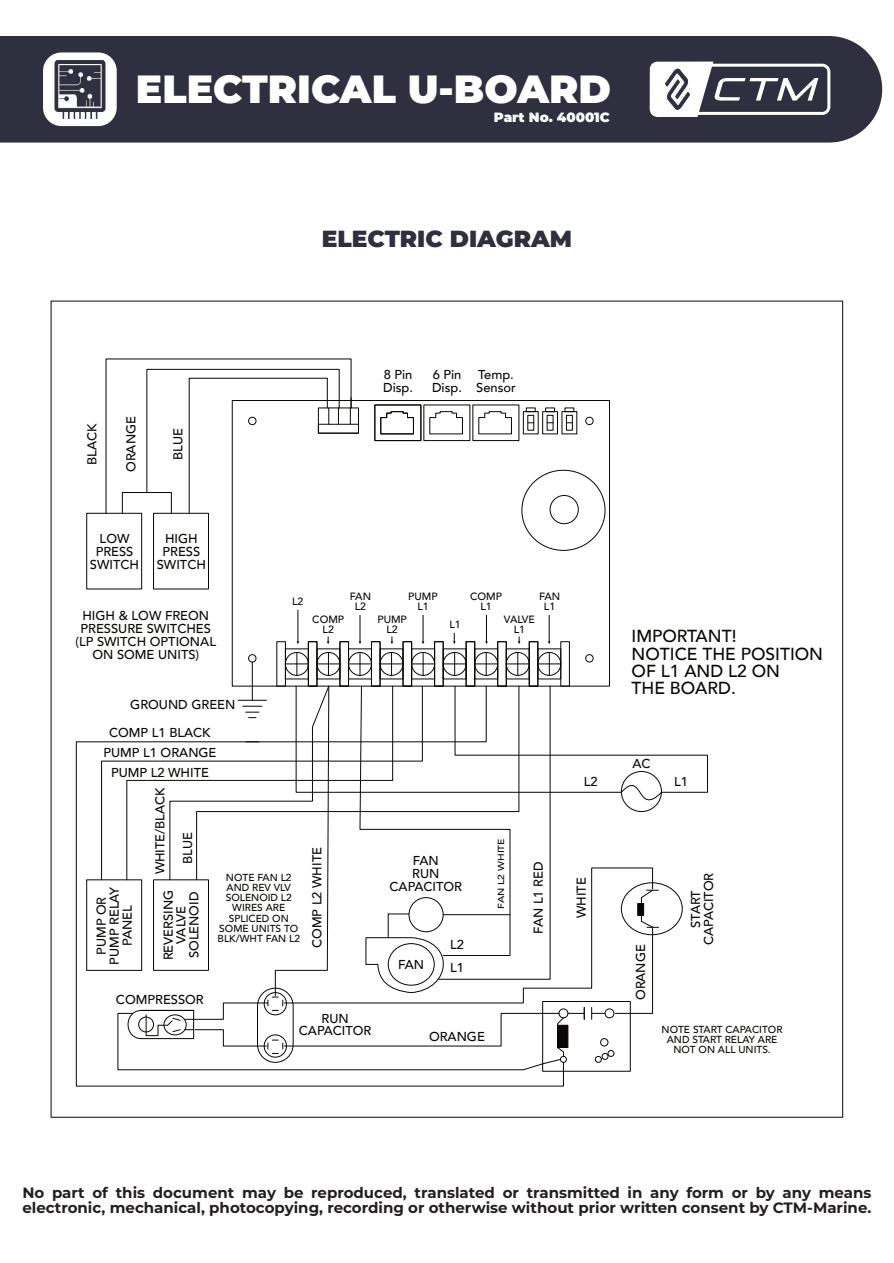
<style>
.page{position:relative;width:894px;height:1263px;background:#fff}
.page>*{position:absolute;margin:0;border:0;box-sizing:border-box;transform-origin:0 0}
.t1{font:900 39.3px "Montserrat";color:#fff}
.t2{font:900 23.25px "Montserrat";color:#2e303f}
.t3{font:500 17.4px/17.4px "Avenir";color:#080704}
.t4{font:700 15px/15px "Montserrat";color:#231f20}
.t5{font:900 13.5px "Montserrat";color:#fff}
.t6{font:500 12.9px/12.9px "Avenir";color:#080704;text-align:center}
.t7{font:500 10.5px/10.5px "Avenir";color:#080704;text-align:center}
.t8{font:500 10.2px/10.2px "Avenir";color:#080704;text-align:center}
.t9{font:500 8.85px "Avenir";color:#080704;scale:1.18 1}
</style>
<div class="page">
<div style="left:0;top:36px;width:881px;height:107px;background:#2e303f"></div>
<div style="left:690px;top:64px;width:140px;height:51px;border:3px solid #fff;border-radius:7px"></div>
<svg style="left:649px;top:62px;width:169px;height:55px"></svg>
<img style="left:43px;top:52px;width:74px;height:74px">
<div style="left:604px;top:1009px;width:10px;height:9px;border:1px solid #080704;border-radius:50%"></div>
<div style="left:600px;top:1038px;width:8px;height:8px;border:1px solid #080704;border-radius:50%"></div>
<div style="left:595px;top:1056px;width:6px;height:7px;border:1px solid #080704;border-radius:50%"></div>
<div style="left:601px;top:1053px;width:7px;height:7px;border:1px solid #080704;border-radius:50%"></div>
<div style="left:607px;top:1050px;width:7px;height:7px;border:1px solid #080704;border-radius:50%"></div>
<div style="left:86px;top:513px;width:56px;height:76px;border:1px solid #080704"></div>
<div style="left:153px;top:513px;width:56px;height:76px;border:1px solid #080704"></div>
<div style="left:285px;top:652px;width:23px;height:24px;border:1px solid #080704;border-radius:50%"></div>
<svg style="left:285px;top:652px;width:23px;height:23px"></svg>
<div style="left:316px;top:652px;width:24px;height:24px;border:1px solid #080704;border-radius:50%"></div>
<div style="left:308px;top:641px;width:9px;height:45px;border:1px solid #080704"></div>
<svg style="left:317px;top:652px;width:22px;height:23px"></svg>
<div style="left:348px;top:652px;width:23px;height:24px;border:1px solid #080704;border-radius:50%"></div>
<div style="left:339px;top:641px;width:10px;height:45px;border:1px solid #080704"></div>
<svg style="left:348px;top:652px;width:23px;height:23px"></svg>
<div style="left:379px;top:652px;width:24px;height:24px;border:1px solid #080704;border-radius:50%"></div>
<div style="left:371px;top:641px;width:9px;height:45px;border:1px solid #080704"></div>
<svg style="left:380px;top:652px;width:22px;height:23px"></svg>
<div style="left:411px;top:652px;width:23px;height:24px;border:1px solid #080704;border-radius:50%"></div>
<div style="left:402px;top:641px;width:10px;height:45px;border:1px solid #080704"></div>
<svg style="left:411px;top:652px;width:23px;height:23px"></svg>
<div style="left:442px;top:652px;width:24px;height:24px;border:1px solid #080704;border-radius:50%"></div>
<div style="left:434px;top:641px;width:9px;height:45px;border:1px solid #080704"></div>
<svg style="left:443px;top:652px;width:22px;height:23px"></svg>
<div style="left:474px;top:652px;width:24px;height:24px;border:1px solid #080704;border-radius:50%"></div>
<div style="left:465px;top:641px;width:10px;height:45px;border:1px solid #080704"></div>
<svg style="left:474px;top:652px;width:23px;height:23px"></svg>
<div style="left:506px;top:652px;width:23px;height:24px;border:1px solid #080704;border-radius:50%"></div>
<div style="left:497px;top:641px;width:9px;height:45px;border:1px solid #080704"></div>
<svg style="left:506px;top:652px;width:22px;height:23px"></svg>
<div style="left:537px;top:652px;width:24px;height:24px;border:1px solid #080704;border-radius:50%"></div>
<div style="left:528px;top:641px;width:10px;height:45px;border:1px solid #080704"></div>
<div style="left:560px;top:641px;width:9px;height:45px;border:1px solid #080704"></div>
<svg style="left:537px;top:652px;width:23px;height:23px"></svg>
<div style="left:564px;top:408px;width:10px;height:4px;border:1px solid #080704"></div>
<div style="left:566px;top:415px;width:6px;height:15px;border:1px solid #080704"></div>
<div style="left:585px;top:417px;width:8px;height:8px;border:1px solid #080704;border-radius:50%"></div>
<div style="left:585px;top:654px;width:8px;height:8px;border:1px solid #080704;border-radius:50%"></div>
<div style="left:248px;top:654px;width:8px;height:8px;border:1px solid #080704;border-radius:50%"></div>
<div style="left:521px;top:470px;width:84px;height:81px;border:1px solid #080704;border-radius:50%"></div>
<div style="left:549px;top:495px;width:29px;height:29px;border:1px solid #080704;border-radius:50%"></div>
<div style="left:374px;top:405px;width:47px;height:36px;border:1px solid #080704"></div>
<svg style="left:380px;top:411px;width:34px;height:23px"></svg>
<div style="left:423px;top:405px;width:47px;height:36px;border:1px solid #080704"></div>
<svg style="left:429px;top:411px;width:34px;height:23px"></svg>
<div style="left:472px;top:405px;width:47px;height:36px;border:1px solid #080704"></div>
<svg style="left:478px;top:411px;width:34px;height:23px"></svg>
<div style="left:542px;top:411px;width:15px;height:23px;border:1px solid #080704"></div>
<svg style="left:545px;top:408px;width:9px;height:4px"></svg>
<div style="left:523px;top:411px;width:15px;height:23px;border:1px solid #080704"></div>
<svg style="left:526px;top:408px;width:9px;height:4px"></svg>
<div style="left:318px;top:424px;width:40px;height:9px;border:1px solid #080704"></div>
<svg style="left:105px;top:358px;width:246px;height:156px"></svg>
<svg style="left:76px;top:741px;width:488px;height:346px"></svg>
<svg style="left:584px;top:867px;width:69px;height:135px"></svg>
<svg style="left:591px;top:1007px;width:13px;height:12px"></svg>
<svg style="left:584px;top:685px;width:123px;height:128px"></svg>
<svg style="left:101px;top:741px;width:16px;height:139px"></svg>
<svg style="left:614px;top:915px;width:44px;height:99px"></svg>
<svg style="left:640px;top:889px;width:18px;height:14px"></svg>
<hr style="left:252px;top:662px;width:1px;height:38px;background:#080704">
<svg style="left:117px;top:685px;width:467px;height:386px"></svg>
<div style="left:557px;top:1025px;width:11px;height:23px;background:#080704"></div>
<hr style="left:297px;top:610px;width:1px;height:32px;background:#080704">
<svg style="left:358px;top:615px;width:3px;height:29px"></svg>
<svg style="left:421px;top:615px;width:3px;height:29px"></svg>
<svg style="left:485px;top:615px;width:2px;height:29px"></svg>
<svg style="left:548px;top:615px;width:2px;height:29px"></svg>
<svg style="left:517px;top:637px;width:3px;height:7px"></svg>
<svg style="left:453px;top:633px;width:2px;height:11px"></svg>
<svg style="left:390px;top:637px;width:3px;height:7px"></svg>
<svg style="left:326px;top:637px;width:3px;height:7px"></svg>
<h1 class="t1" style="left:136px;top:65px;width:476px">ELECTRICAL U-BOARD</h1>
<p class="t5" style="left:493px;top:109px;width:117px">Part No. 40001C</p>
<h2 class="t2" style="left:321px;top:224px;width:252px">ELECTRIC DIAGRAM</h2>
<p class="t6" style="left:86px;top:465px;width:43px;rotate:-90deg">BLACK</p>
<p class="t6" style="left:125px;top:472px;width:57px;rotate:-90deg">ORANGE</p>
<p class="t6" style="left:171px;top:460px;width:33px;rotate:-90deg">BLUE</p>
<p class="t6" style="left:383px;top:368px;width:31px;text-align:left">8 Pin<br>Disp.</p>
<p class="t6" style="left:432px;top:368px;width:31px;text-align:left">6 Pin<br>Disp.</p>
<p class="t6" style="left:476px;top:368px;width:41px;text-align:left">Temp.<br>Sensor</p>
<p class="t6" style="left:90px;top:532px;width:51px">LOW<br>PRESS<br>SWITCH</p>
<p class="t6" style="left:157px;top:532px;width:51px">HIGH<br>PRESS<br>SWITCH</p>
<p class="t6" style="left:75px;top:609px;width:142px">HIGH &amp; LOW FREON<br>PRESSURE SWITCHES (LP SWITCH OPTIONAL<br>ON SOME UNITS)</p>
<p class="t7" style="left:292px;top:596px;width:13px">L2</p>
<p class="t7" style="left:470px;top:591px;width:33px">COMP<br>L1</p>
<p class="t7" style="left:349px;top:591px;width:23px">FAN<br>L2</p>
<p class="t7" style="left:538px;top:591px;width:23px">FAN<br>L1</p>
<p class="t7" style="left:377px;top:614px;width:31px">PUMP<br>L2</p>
<p class="t7" style="left:408px;top:591px;width:31px">PUMP<br>L1</p>
<p class="t7" style="left:312px;top:614px;width:33px">COMP<br>L2</p>
<p class="t7" style="left:503px;top:614px;width:33px">VALVE<br>L1</p>
<p class="t7" style="left:449px;top:619px;width:13px">L1</p>
<p class="t6" style="left:130px;top:698px;width:106px">GROUND GREEN</p>
<p class="t6" style="left:109px;top:726px;width:103px">COMP L1 BLACK</p>
<p class="t6" style="left:103px;top:742px;width:114px;line-height:20.7px">PUMP L1 ORANGE<br>PUMP L2 WHITE</p>
<p class="t6" style="left:146px;top:864px;width:78px;line-height:27.8px;text-align:left;text-indent:-10px;rotate:-90deg">WHITE/BLACK<br>BLUE</p>
<p class="t6" style="left:95px;top:965px;width:80px;rotate:-90deg">PUMP OR<br>PUMP RELAY<br>PANEL</p>
<p class="t6" style="left:162px;top:960px;width:72px;rotate:-90deg">REVERSING<br>VALVE<br>SOLENOID</p>
<p class="t8" style="left:217px;top:872px;width:84px">NOTE FAN L2<br>AND REV VLV<br>SOLENOID L2<br>WIRES ARE<br>SPLICED ON<br>SOME UNITS TO<br>BLK/WHT FAN L2</p>
<p class="t6" style="left:310px;top:948px;width:102px;rotate:-90deg">COMP L2 WHITE</p>
<p class="t6" style="left:116px;top:993px;width:89px">COMPRESSOR</p>
<p class="t6" style="left:389px;top:854px;width:74px">FAN<br>RUN<br>CAPACITOR</p>
<p class="t6" style="left:398px;top:958px;width:28px">FAN</p>
<p class="t6" style="left:450px;top:938px;width:15px">L2</p>
<p class="t6" style="left:450px;top:961px;width:15px">L1</p>
<p class="t9" style="left:495px;top:909px;width:61px;rotate:-90deg">FAN L2 WHITE</p>
<p class="t6" style="left:531px;top:934px;width:74px;rotate:-90deg">FAN L1 RED</p>
<p class="t6" style="left:299px;top:1012px;width:74px">RUN<br>CAPACITOR</p>
<p class="t6" style="left:429px;top:1030px;width:57px">ORANGE</p>
<h3 class="t3" style="left:631px;top:628px;width:193px">IMPORTANT!<br>NOTICE THE POSITION<br>OF L1 AND L2 ON<br>THE BOARD.</h3>
<p class="t6" style="left:632px;top:757px;width:20px">AC</p>
<p class="t6" style="left:583px;top:775px;width:15px">L2</p>
<p class="t6" style="left:674px;top:775px;width:15px">L1</p>
<p class="t6" style="left:574px;top:918px;width:42px;rotate:-90deg">WHITE</p>
<p class="t6" style="left:634px;top:1000px;width:57px;rotate:-90deg">ORANGE</p>
<p class="t6" style="left:689px;top:945px;width:74px;rotate:-90deg">START<br>CAPACITOR</p>
<p class="t8" style="left:661px;top:1024px;width:122px">NOTE START CAPACITOR<br>AND START RELAY ARE<br>NOT ON ALL UNITS.</p>
<p class="t4" style="left:22px;top:1185px;width:850px">No part of this document may be reproduced, translated or transmitted in any form or by any means electronic, mechanical, photocopying, recording or otherwise without prior written consent by CTM-Marine.</p>
</div>
